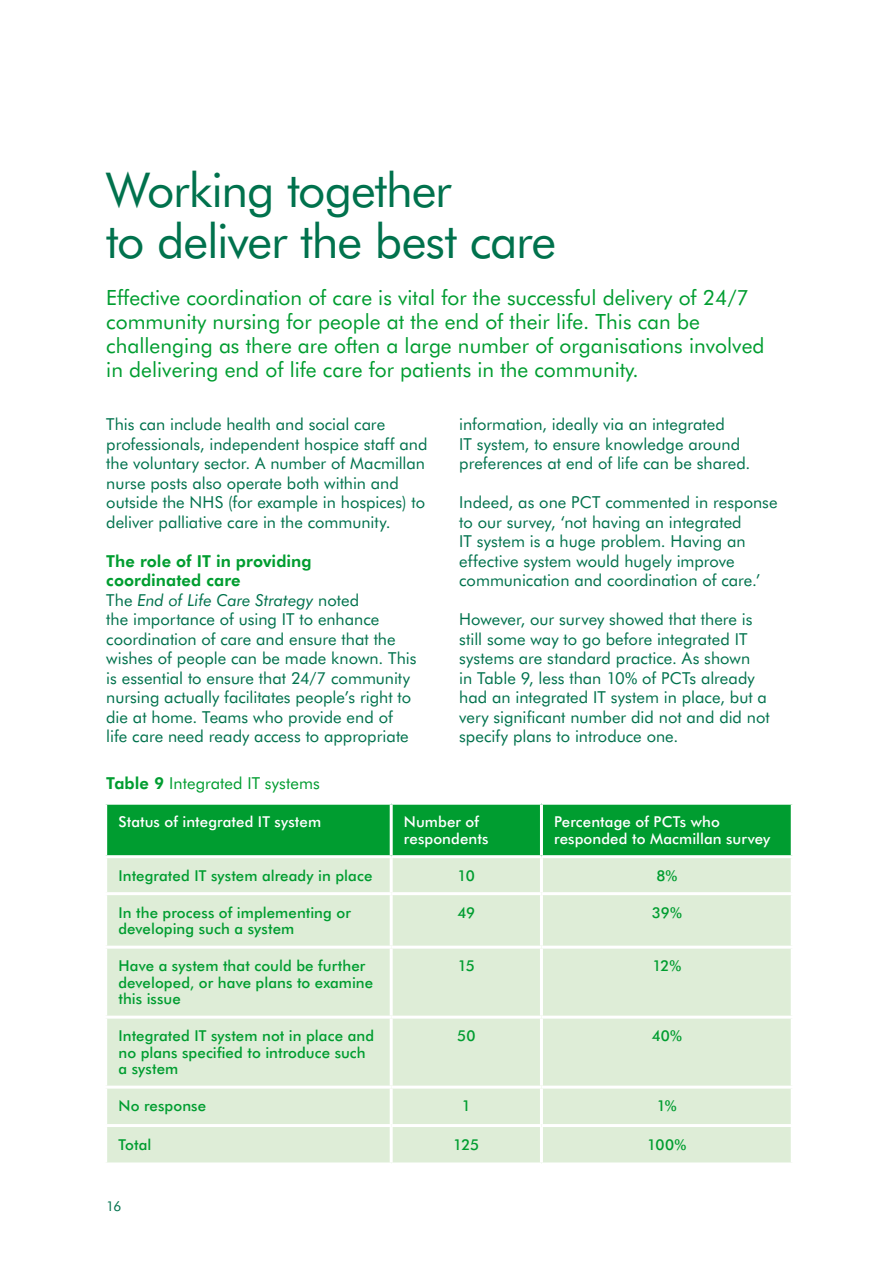
<style>
.page{position:relative;width:893px;height:1263px;background:#fff}
.page>*{position:absolute;margin:0;border:0;box-sizing:border-box;transform-origin:0 0}
.t1{font:48px/51px "Futura BT";letter-spacing:-.025em;color:#00724d}
.t2{font:21px/24px "Futura BT";color:#009d30}
.t3{font:16.5px/19.5px "Futura BT";color:#00724d}
.t4{font:16.5px "Futura BT";color:#009d30}
.t5{font:500 15px/16.5px "Futura BT";letter-spacing:.005em;color:#009d30}
.t6{font:500 15px/16.5px "Futura BT";letter-spacing:.005em;color:#fff}
.t7{font:13.5px "Futura BT";color:#00724d}
.s1{font-weight:800;color:#009d30}
.s2{font-style:italic}
.s3{font-weight:800}
</style>
<div class="page">
<div style="left:107px;top:805px;width:684px;height:50px;background:#009d30"></div>
<div style="left:107px;top:858px;width:684px;height:304px;background:#deedd7"></div>
<hr style="left:390px;top:805px;width:3px;height:50px;background:#fff">
<hr style="left:540px;top:805px;width:3px;height:50px;background:#fff">
<hr style="left:390px;top:858px;width:3px;height:34px;background:#fff">
<hr style="left:540px;top:858px;width:3px;height:34px;background:#fff">
<hr style="left:104px;top:892px;width:287px;height:3px;background:#fff">
<hr style="left:391px;top:892px;width:150px;height:3px;background:#fff">
<hr style="left:390px;top:895px;width:3px;height:51px;background:#fff">
<hr style="left:541px;top:892px;width:253px;height:3px;background:#fff">
<hr style="left:540px;top:895px;width:3px;height:51px;background:#fff">
<hr style="left:104px;top:946px;width:287px;height:3px;background:#fff">
<hr style="left:391px;top:946px;width:150px;height:3px;background:#fff">
<hr style="left:390px;top:949px;width:3px;height:67px;background:#fff">
<hr style="left:541px;top:946px;width:253px;height:3px;background:#fff">
<hr style="left:540px;top:949px;width:3px;height:67px;background:#fff">
<hr style="left:104px;top:1016px;width:287px;height:3px;background:#fff">
<hr style="left:391px;top:1016px;width:150px;height:3px;background:#fff">
<hr style="left:390px;top:1019px;width:3px;height:66px;background:#fff">
<hr style="left:541px;top:1016px;width:253px;height:3px;background:#fff">
<hr style="left:540px;top:1019px;width:3px;height:66px;background:#fff">
<hr style="left:104px;top:1085px;width:287px;height:3px;background:#fff">
<hr style="left:391px;top:1085px;width:150px;height:3px;background:#fff">
<hr style="left:390px;top:1088px;width:3px;height:36px;background:#fff">
<hr style="left:541px;top:1085px;width:253px;height:3px;background:#fff">
<hr style="left:540px;top:1088px;width:3px;height:36px;background:#fff">
<hr style="left:104px;top:1124px;width:287px;height:3px;background:#fff">
<hr style="left:391px;top:1124px;width:150px;height:3px;background:#fff">
<hr style="left:390px;top:1127px;width:3px;height:35px;background:#fff">
<hr style="left:541px;top:1124px;width:253px;height:3px;background:#fff">
<hr style="left:540px;top:1127px;width:3px;height:35px;background:#fff">
<h1 class="t1" style="left:106px;top:164px;width:451px">Working together<br>to deliver the best care</h1>
<p class="t2" style="left:106px;top:286px;width:660px">Effective coordination of care is vital for the successful delivery of 24/7 community nursing for people at the end of their life. This can be challenging as there are often a large number of organisations involved in delivering end of life care for patients in the community.</p>
<p class="t3" style="left:106px;top:415px;width:323px">This can include health and social care professionals, independent hospice staff and the voluntary sector. A number of Macmillan nurse posts also operate both within and outside the NHS (for example in hospices) to deliver palliative care in the community.</p>
<p class="t3" style="left:106px;top:551px;width:312px"><span class="s1">The role of IT in providing<br>coordinated care<br></span>The <span class="s2">End of Life Care Strategy</span> noted<br>the importance of using IT to enhance coordination of care and ensure that the wishes of people can be made known. This is essential to ensure that 24/7 community nursing actually facilitates people’s right to die at home. Teams who provide end of life care need ready access to appropriate</p>
<p class="t4" style="left:106px;top:773px;width:215px"><span class="s3">Table 9</span> Integrated IT systems</p>
<p class="t3" style="left:459px;top:415px;width:293px">information, ideally via an integrated<br>IT system, to ensure knowledge around preferences at end of life can be shared.</p>
<p class="t3" style="left:459px;top:493px;width:320px">Indeed, as one PCT commented in response to our survey, ‘not having an integrated<br>IT system is a huge problem. Having an effective system would hugely improve communication and coordination of care.’</p>
<p class="t3" style="left:459px;top:610px;width:312px">However, our survey showed that there is still some way to go before integrated IT systems are standard practice. As shown<br>in Table 9, less than 10% of PCTs already had an integrated IT system in place, but a very significant number did not and did not specify plans to introduce one.</p>
<p class="t6" style="left:118px;top:814px;width:204px">Status of integrated IT system</p>
<p class="t6" style="left:404px;top:814px;width:86px">Number of respondents</p>
<p class="t6" style="left:554px;top:814px;width:217px">Percentage of PCTs who responded to Macmillan survey</p>
<p class="t5" style="left:118px;top:867px;width:255px">Integrated IT system already in place</p>
<p class="t5" style="left:458px;top:867px;width:19px">10</p>
<p class="t5" style="left:656px;top:867px;width:23px">8%</p>
<p class="t5" style="left:118px;top:904px;width:234px">In the process of implementing or developing such a system</p>
<p class="t5" style="left:457px;top:904px;width:19px">49</p>
<p class="t5" style="left:652px;top:904px;width:32px">39%</p>
<p class="t5" style="left:118px;top:958px;width:256px">Have a system that could be further developed, or have plans to examine this issue</p>
<p class="t5" style="left:458px;top:958px;width:19px">15</p>
<p class="t5" style="left:652px;top:958px;width:30px">12%</p>
<p class="t5" style="left:118px;top:1028px;width:257px">Integrated IT system not in place and no plans specified to introduce such a system</p>
<p class="t5" style="left:457px;top:1028px;width:20px">50</p>
<p class="t5" style="left:652px;top:1028px;width:32px">40%</p>
<p class="t5" style="left:118px;top:1098px;width:89px">No response</p>
<p class="t5" style="left:462px;top:1098px;width:11px">1</p>
<p class="t5" style="left:657px;top:1098px;width:22px">1%</p>
<p class="t5" style="left:118px;top:1136px;width:34px">Total</p>
<p class="t5" style="left:453px;top:1136px;width:28px">125</p>
<p class="t5" style="left:647px;top:1136px;width:41px">100%</p>
<p class="t7" style="left:106px;top:1197px;width:17px">16</p>
</div>
